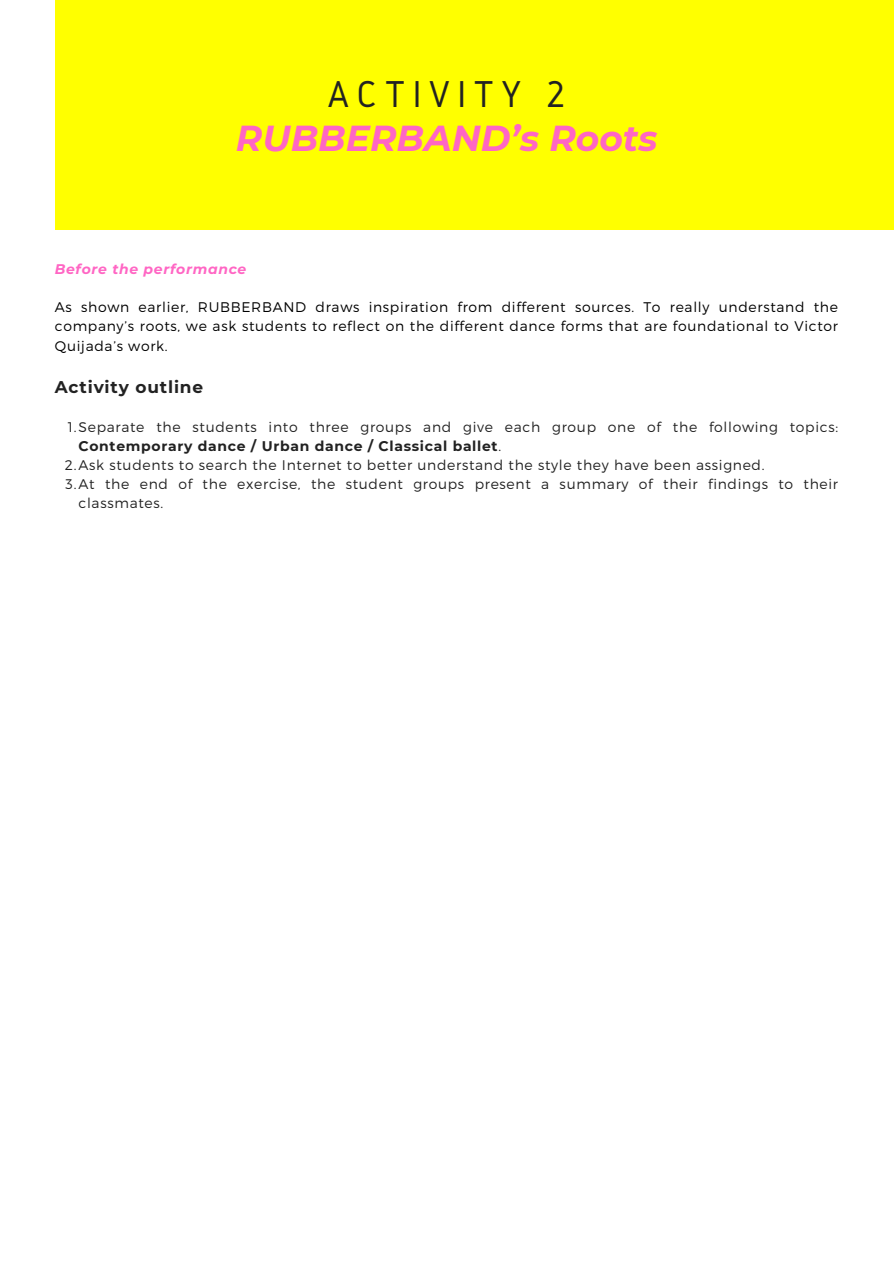
<style>
.page{position:relative;width:894px;height:1264px;background:#fff}
.page>*{position:absolute;margin:0;border:0;box-sizing:border-box;transform-origin:0 0}
.t1{font:38.85px "Gidole";letter-spacing:.19em;color:#222}
.t2{font:italic 700 36px "Montserrat";color:#ff66c4}
.t3{font:700 16.95px "Montserrat";letter-spacing:.05em;color:#222}
.t4{font:300 13.95px/19.2px "Montserrat";letter-spacing:.05em;color:#222}
.t5{font:300 13.95px/19.2px "Montserrat";letter-spacing:.05em;color:#000;text-align:justify}
.t6{font:italic 700 13.95px "Montserrat";letter-spacing:.05em;color:#ff66c4}
.s1{font-weight:700}
</style>
<div class="page">
<div style="left:55px;top:0;width:837px;height:230px;background:#ff0"></div>
<h1 class="t1" style="left:328px;top:72px;width:239px">ACTIVITY 2</h1>
<h2 class="t2" style="left:236px;top:116px;width:423px">RUBBERBAND’s Roots</h2>
<h4 class="t6" style="left:55px;top:260px;width:193px">Before the performance</h4>
<p class="t5" style="left:55px;top:297px;width:784px">As shown earlier, RUBBERBAND draws inspiration from different sources. To really understand the company’s roots, we ask students to reflect on the different dance forms that are foundational to Victor Quijada’s work.</p>
<h3 class="t3" style="left:55px;top:377px;width:150px">Activity outline</h3>
<h3 class="t4" style="left:78px;top:416px;width:760px;text-indent:-11px">1.Separate the students into three groups and give each group one of the following topics:<br><span class="s1">Contemporary dance / Urban dance / Classical ballet</span>.</h3>
<p class="t4" style="left:65px;top:454px;width:701px">2.Ask students to search the Internet to better understand the style they have been assigned.</p>
<p class="t4" style="left:78px;top:474px;width:760px;text-indent:-13px">3.At the end of the exercise, the student groups present a summary of their findings to their classmates.</p>
</div>
